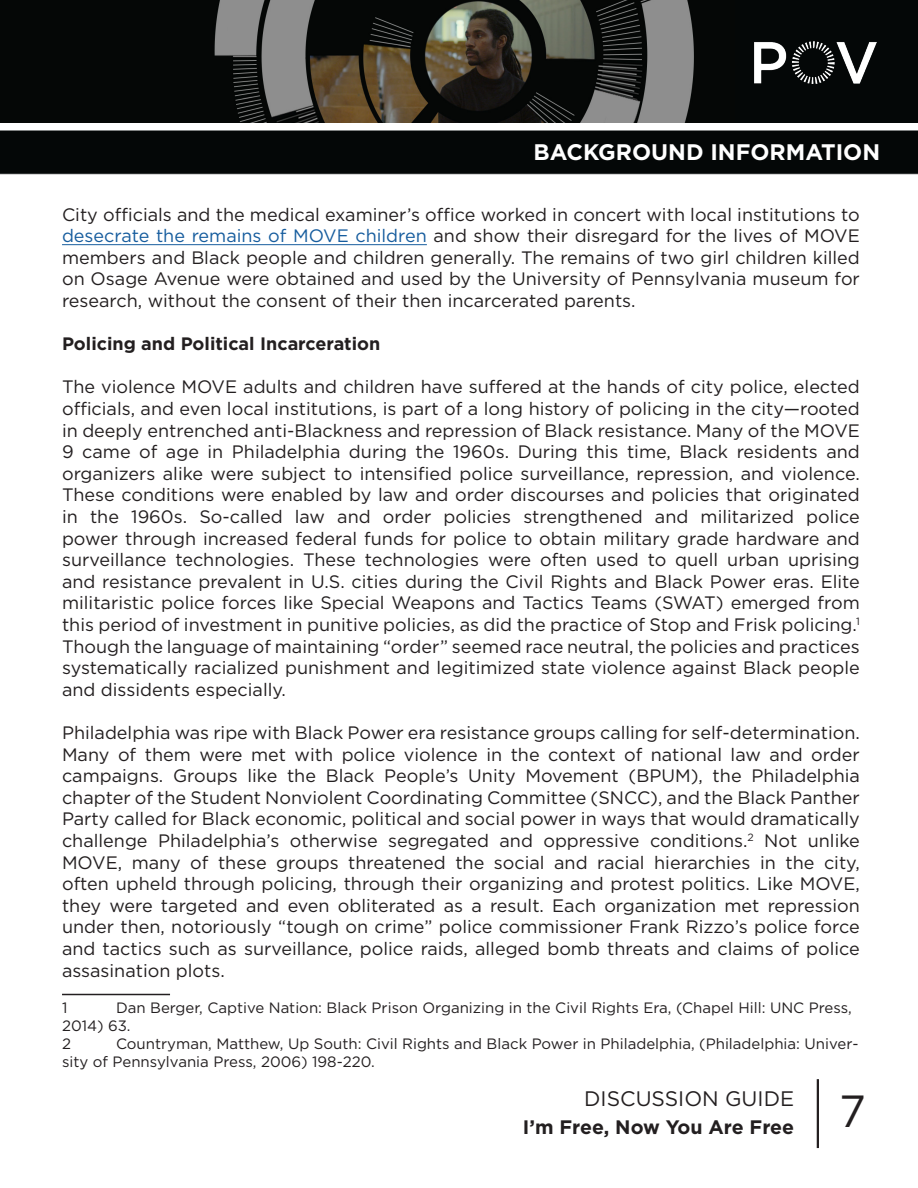
<style>
.page{position:relative;width:918px;height:1188px;background:#fff}
.page>*{position:absolute;margin:0;border:0;box-sizing:border-box;transform-origin:0 0}
.t1{font:45px "Gotham";color:#231f20}
.t2{font:700 22.5px "Gotham";color:#fff}
.t3{font:21px "Gotham";color:#231f20}
.t4{font:700 19.5px "Gotham";color:#231f20}
.t5{font:18px/21.6px "Gotham";color:#231f20;text-align:justify}
.t6{font:700 18px "Gotham";color:#231f20}
.t7{font:15px/18px "Gotham";color:#231f20}
.s1{color:#175d9e}
</style>
<div class="page">
<img style="left:0;top:122px;width:918px;height:53px">
<hr style="left:817px;top:1079px;width:2px;height:69px;background:#231f20">
<div style="left:734px;top:0;width:184px;height:122px;background:#040707"></div>
<img style="left:755px;top:42px;width:121px;height:42px">
<hr style="left:62px;top:244px;width:365px;height:1px;background:#175d9e">
<hr style="left:62px;top:994px;width:108px;height:1px;background:#231f20">
<img style="left:0;top:0;width:734px;height:122px">
<p class="t2" style="left:533px;top:137px;width:348px">BACKGROUND INFORMATION</p>
<p class="t5" style="left:62px;top:203px;width:799px">City officials and the medical examiner’s office worked in concert with local institutions to <span class="s1">desecrate the remains of MOVE children</span> and show their disregard for the lives of MOVE members and Black people and children generally. The remains of two girl children killed on Osage Avenue were obtained and used by the University of Pennsylvania museum for research, without the consent of their then incarcerated parents.</p>
<p class="t6" style="left:62px;top:332px;width:320px">Policing and Political Incarceration</p>
<p class="t5" style="left:62px;top:376px;width:799px">The violence MOVE adults and children have suffered at the hands of city police, elected officials, and even local institutions, is part of a long history of policing in the city—rooted in deeply entrenched anti-Blackness and repression of Black resistance. Many of the MOVE 9 came of age in Philadelphia during the 1960s. During this time, Black residents and organizers alike were subject to intensified police surveillance, repression, and violence.<br>These conditions were enabled by law and order discourses and policies that originated in the 1960s. So-called law and order policies strengthened and militarized police power through increased federal funds for police to obtain military grade hardware and surveillance technologies. These technologies were often used to quell urban uprising and resistance prevalent in U.S. cities during the Civil Rights and Black Power eras. Elite militaristic police forces like Special Weapons and Tactics Teams (SWAT) emerged from this period of investment in punitive policies, as did the practice of Stop and Frisk policing.<sup>1<br></sup>Though the language of maintaining “order” seemed race neutral, the policies and practices systematically racialized punishment and legitimized state violence against Black people and dissidents especially.</p>
<p class="t5" style="left:62px;top:722px;width:799px">Philadelphia was ripe with Black Power era resistance groups calling for self-determination.<br>Many of them were met with police violence in the context of national law and order campaigns. Groups like the Black People’s Unity Movement (BPUM), the Philadelphia chapter of the Student Nonviolent Coordinating Committee (SNCC), and the Black Panther Party called for Black economic, political and social power in ways that would dramatically challenge Philadelphia’s otherwise segregated and oppressive conditions.<sup>2</sup> Not unlike MOVE, many of these groups threatened the social and racial hierarchies in the city, often upheld through policing, through their organizing and protest politics. Like MOVE, they were targeted and even obliterated as a result. Each organization met repression under then, notoriously “tough on crime” police commissioner Frank Rizzo’s police force and tactics such as surveillance, police raids, alleged bomb threats and claims of police assasination plots.</p>
<p class="t7" style="left:62px;top:998px;width:7px">1</p>
<p class="t7" style="left:62px;top:998px;width:791px;text-indent:54px">Dan Berger, Captive Nation: Black Prison Organizing in the Civil Rights Era, (Chapel Hill: UNC Press,<br>2014) 63.</p>
<p class="t7" style="left:62px;top:1034px;width:10px">2</p>
<p class="t7" style="left:62px;top:1034px;width:798px;text-indent:54px">Countryman, Matthew, Up South: Civil Rights and Black Power in Philadelphia, (Philadelphia: Univer&shy;sity of Pennsylvania Press, 2006) 198-220.</p>
<p class="t3" style="left:584px;top:1085px;width:211px">DISCUSSION GUIDE</p>
<p class="t4" style="left:523px;top:1114px;width:273px">I’m Free, Now You Are Free</p>
<p class="t1" style="left:839px;top:1082px;width:28px">7</p>
</div>
